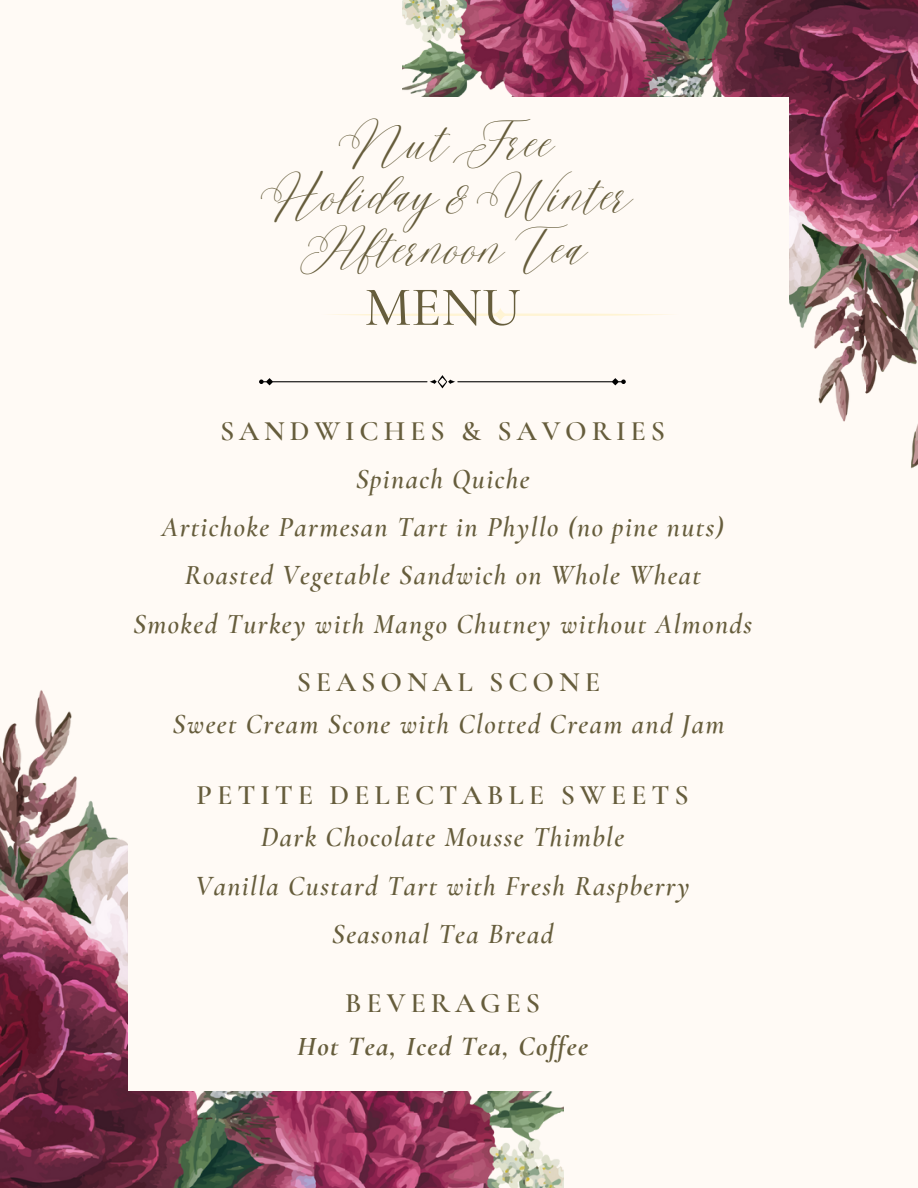
<style>
.page{position:relative;width:918px;height:1188px;background:#fffaf5}
.page>*{position:absolute;margin:0;border:0;box-sizing:border-box;transform-origin:0 0}
.t1{font:500 55.8px "Cormorant Garamond";color:#665d3c}
.t2{font:38.1px/52.7px "Malibu Ring";color:#665d3c;text-align:center}
.t3{font:600 28.2px "Cormorant Garamond";letter-spacing:.175em;color:#665d3c}
.t4{font:italic 600 27.9px "Cormorant Garamond";letter-spacing:.05em;color:#665d3c}
.t5{font:italic 700 27.9px "Cormorant Garamond";letter-spacing:.05em;color:#665d3c}
</style>
<div class="page">
<img style="left:0;top:690px;width:563px;height:498px">
<img style="left:403px;top:0;width:515px;height:469px">
<div style="left:129px;top:98px;width:660px;height:992px;background:#fffaf5"></div>
<svg style="left:331px;top:308px;width:338px;height:13px"></svg>
<svg style="left:259px;top:375px;width:367px;height:13px"></svg>
<p class="t2" style="left:256px;top:116px;width:375px">Nut Free<br>Holiday &amp; Winter<br>AfternoonTea</p>
<h3 class="t1" style="left:364px;top:273px;width:158px">MENU</h3>
<p class="t3" style="left:220px;top:414px;width:447px">SANDWICHES &amp; SAVORIES</p>
<p class="t4" style="left:356px;top:462px;width:175px">Spinach Quiche</p>
<h2 class="t4" style="left:162px;top:510px;width:564px">Artichoke Parmesan Tart in Phyllo (no pine nuts)</h2>
<h1 class="t4" style="left:184px;top:559px;width:518px">Roasted Vegetable Sandwich on Whole Wheat</h1>
<p class="t4" style="left:133px;top:607px;width:620px">Smoked Turkey with Mango Chutney without Almonds</p>
<p class="t3" style="left:297px;top:665px;width:305px">SEASONAL SCONE</p>
<p class="t4" style="left:172px;top:708px;width:553px">Sweet Cream Scone with Clotted Cream and Jam</p>
<p class="t3" style="left:197px;top:778px;width:494px">PETITE DELECTABLE SWEETS</p>
<p class="t4" style="left:261px;top:821px;width:365px">Dark Chocolate Mousse Thimble</p>
<h3 class="t4" style="left:196px;top:869px;width:495px">Vanilla Custard Tart with Fresh Raspberry</h3>
<p class="t4" style="left:332px;top:917px;width:223px">Seasonal Tea Bread</p>
<p class="t3" style="left:345px;top:986px;width:196px">BEVERAGES</p>
<h3 class="t5" style="left:297px;top:1029px;width:292px">Hot Tea, Iced Tea, Coffee</h3>
</div>
